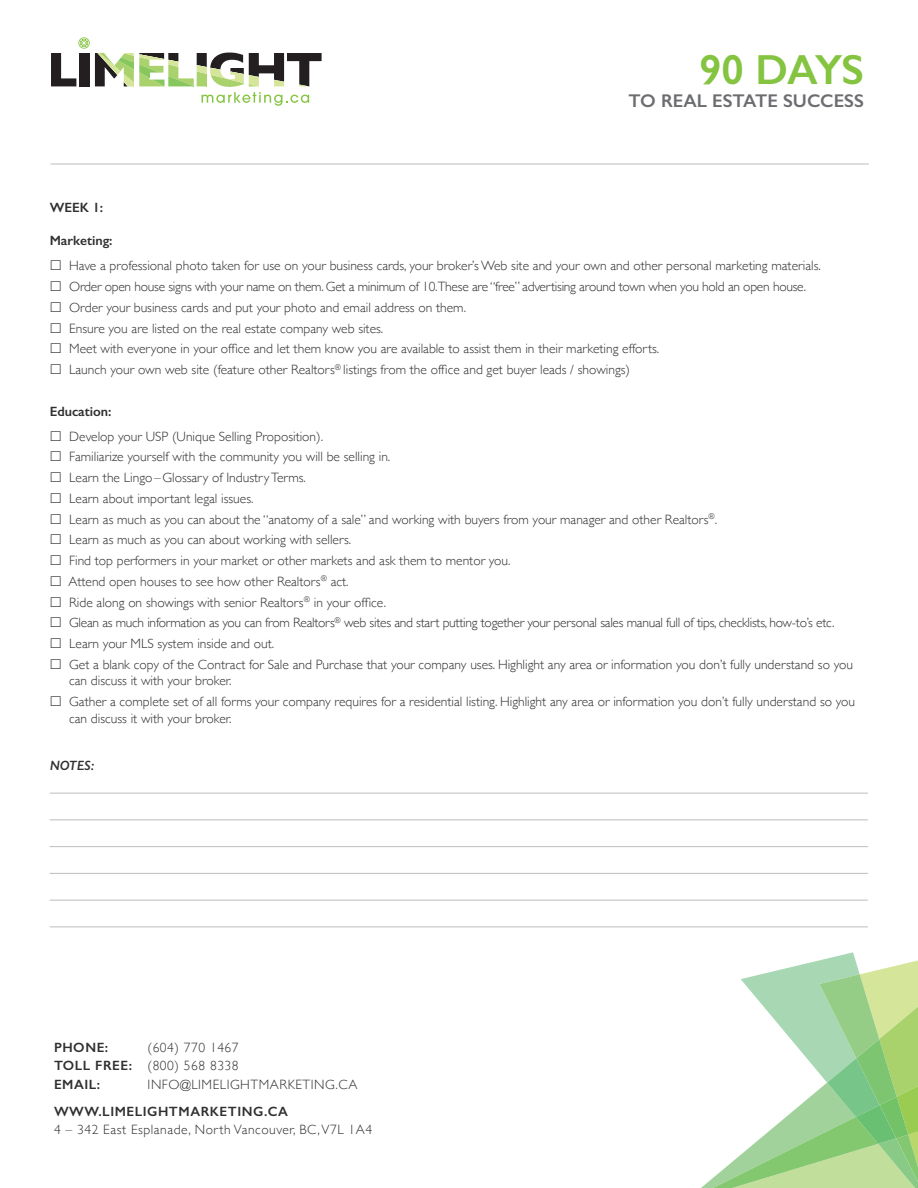
<style>
.page{position:relative;width:918px;height:1188px;background:#fff}
.page>*{position:absolute;margin:0;border:0;box-sizing:border-box;transform-origin:0 0}
.t1{font:600 42.3px "Gill Sans";letter-spacing:-.025em;color:#84c440}
.t2{font:600 18.45px "Gill Sans";color:#6c6d70}
.t3{font:300 13.5px/16.5px "Gill Sans";color:#312f30}
.t4{font:300 13.5px "Gill Sans";letter-spacing:-.02em;color:#312f30}
.t5{font:300 13.5px/18px "Gill Sans";letter-spacing:.04em;color:#312f30;text-align:right}
.t6{font:600 13.5px "Gill Sans";letter-spacing:.04em;color:#312f30}
.t7{font:600 13.5px "Gill Sans";color:#312f30}
.t8{font:italic 600 13.5px "Gill Sans";color:#312f30}
.s1{font-weight:600}
</style>
<div class="page">
<svg style="left:701px;top:952px;width:217px;height:236px"></svg>
<svg style="left:51px;top:37px;width:271px;height:69px"></svg>
<hr style="left:50px;top:793px;width:818px;height:1px;background:#bcbdc0">
<hr style="left:50px;top:820px;width:818px;height:1px;background:#bcbdc0">
<hr style="left:50px;top:846px;width:818px;height:1px;background:#bcbdc0">
<hr style="left:50px;top:873px;width:818px;height:1px;background:#bcbdc0">
<hr style="left:50px;top:900px;width:818px;height:1px;background:#bcbdc0">
<hr style="left:50px;top:927px;width:818px;height:1px;background:#bcbdc0">
<hr style="left:51px;top:164px;width:818px;height:1px;background:#bcbdc0">
<h1 class="t1" style="left:699px;top:44px;width:166px">90 DAYS</h1>
<h2 class="t2" style="left:629px;top:90px;width:237px">TO REAL ESTATE SUCCESS</h2>
<p class="t6" style="left:50px;top:200px;width:55px">WEEK 1:</p>
<p class="t7" style="left:50px;top:233px;width:64px">Marketing:</p>
<p class="t3" style="left:69px;top:257px;width:753px">Have a professional photo taken for use on your business cards, your broker’s Web site and your own and other personal marketing materials.</p>
<p class="t4" style="left:69px;top:276px;width:739px">Order open house signs with your name on them. Get a minimum of 10.These are “free” advertising around town when you hold an open house.</p>
<p class="t3" style="left:69px;top:299px;width:398px">Order your business cards and put your photo and email address on them.</p>
<p class="t3" style="left:69px;top:319px;width:316px">Ensure you are listed on the real estate company web sites.</p>
<p class="t3" style="left:69px;top:340px;width:592px">Meet with everyone in your office and let them know you are available to assist them in their marketing efforts.</p>
<p class="t3" style="left:69px;top:361px;width:562px">Launch your own web site (feature other Realtors<sup>®</sup> listings from the office and get buyer leads / showings)</p>
<p class="t7" style="left:50px;top:403px;width:63px">Education:</p>
<p class="t3" style="left:69px;top:427px;width:255px">Develop your USP (Unique Selling Proposition).</p>
<p class="t3" style="left:69px;top:448px;width:323px">Familiarize yourself with the community you will be selling in.</p>
<p class="t3" style="left:69px;top:469px;width:238px">Learn the Lingo–Glossary of Industry Terms.</p>
<p class="t3" style="left:69px;top:490px;width:186px">Learn about important legal issues.</p>
<p class="t3" style="left:69px;top:510px;width:650px">Learn as much as you can about the “anatomy of a sale” and working with buyers from your manager and other Realtors<sup>®</sup>.</p>
<p class="t3" style="left:69px;top:531px;width:284px">Learn as much as you can about working with sellers.</p>
<p class="t3" style="left:69px;top:552px;width:443px">Find top performers in your market or other markets and ask them to mentor you.</p>
<p class="t3" style="left:68px;top:573px;width:282px">Attend open houses to see how other Realtors<sup>®</sup> act.</p>
<p class="t3" style="left:69px;top:593px;width:318px">Ride along on showings with senior Realtors<sup>®</sup> in your office.</p>
<p class="t4" style="left:69px;top:612px;width:767px">Glean as much information as you can from Realtors<sup>®</sup> web sites and start putting together your personal sales manual full of tips, checklists, how-to’s etc.</p>
<p class="t3" style="left:69px;top:635px;width:207px">Learn your MLS system inside and out.</p>
<p class="t3" style="left:69px;top:656px;width:785px">Get a blank copy of the Contract for Sale and Purchase that your company uses. Highlight any area or information you don’t fully understand so you can discuss it with your broker.</p>
<p class="t3" style="left:69px;top:693px;width:787px">Gather a complete set of all forms your company requires for a residential listing. Highlight any area or information you don’t fully understand so you can discuss it with your broker.</p>
<p class="t8" style="left:50px;top:758px;width:46px">NOTES:</p>
<p class="t5" style="left:54px;top:1037px;width:186px">(604) 770 1467<br><span class="s1">TOLL FREE:</span> (800) 568 8338</p>
<p class="t6" style="left:54px;top:1076px;width:48px">EMAIL:</p>
<p class="t5" style="left:148px;top:1075px;width:211px">INFO@LIMELIGHTMARKETING.CA</p>
<p class="t6" style="left:54px;top:1104px;width:236px">WWW.LIMELIGHTMARKETING.CA</p>
<p class="t5" style="left:54px;top:1120px;width:320px">4 – 342 East Esplanade, North Vancouver, BC, V7L 1A4</p>
<p class="t6" style="left:54px;top:1039px;width:56px">PHONE:</p>
</div>
